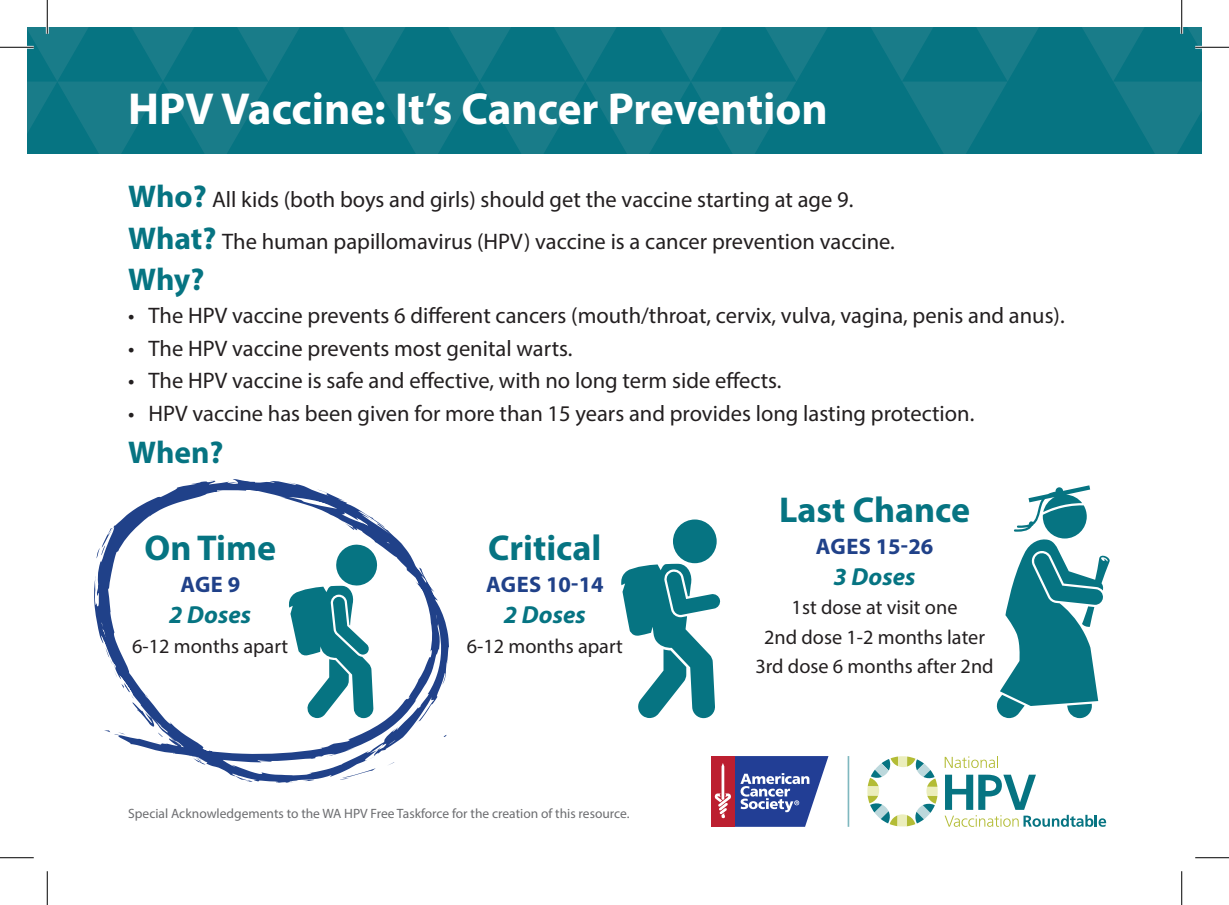
<style>
.page{position:relative;width:1229px;height:905px;background:#fff}
.page>*{position:absolute;margin:0;border:0;box-sizing:border-box;transform-origin:0 0}
.t1{font:700 45px "Myriad Pro";color:#fff}
.t2{font:700 36px "Myriad Pro";color:#067482}
.t3{font:700 31.5px "Myriad Pro";letter-spacing:-.01em;color:#067482}
.t4{font:italic 700 24.75px "Myriad Pro";color:#067482}
.t5{font:22.5px "Myriad Pro";color:#231f20}
.t6{font:700 22.5px "Myriad Pro";color:#204189}
.t7{font:20.25px/29.2px "Myriad Pro";color:#231f20;text-align:center}
.t8{font:13.5px "Myriad Pro";color:#6c6d70}
.s1{font-weight:700;font-size:31.5px;color:#067482}
</style>
<div class="page">
<svg style="left:27px;top:27px;width:1175px;height:127px;background:#0d7784"></svg>
<div style="left:673px;top:519px;width:43px;height:44px;background:#067482;border-radius:50%"></div>
<svg style="left:621px;top:563px;width:99px;height:155px"></svg>
<svg style="left:996px;top:485px;width:114px;height:233px"></svg>
<svg style="left:94px;top:479px;width:355px;height:303px"></svg>
<svg style="left:368px;top:746px;width:13px;height:13px"></svg>
<svg style="left:111px;top:521px;width:19px;height:21px"></svg>
<svg style="left:103px;top:623px;width:21px;height:54px"></svg>
<svg style="left:95px;top:545px;width:10px;height:18px"></svg>
<svg style="left:345px;top:511px;width:15px;height:20px"></svg>
<svg style="left:104px;top:730px;width:6px;height:2px"></svg>
<svg style="left:118px;top:683px;width:91px;height:82px"></svg>
<svg style="left:96px;top:603px;width:1px;height:12px"></svg>
<svg style="left:944px;top:774px;width:162px;height:52px"></svg>
<svg style="left:867px;top:756px;width:70px;height:70px"></svg>
<svg style="left:944px;top:756px;width:54px;height:12px"></svg>
<hr style="left:847px;top:756px;width:2px;height:70px;background:#7fb8bf">
<div style="left:711px;top:756px;width:23px;height:70px;background:#bc1f30"></div>
<svg style="left:714px;top:756px;width:114px;height:70px"></svg>
<hr style="left:0;top:46px;width:34px;height:3px;background:#fff">
<hr style="left:1195px;top:46px;width:33px;height:3px;background:#fff">
<hr style="left:46px;top:0;width:3px;height:34px;background:#fff">
<hr style="left:1180px;top:0;width:3px;height:34px;background:#fff">
<hr style="left:0;top:47px;width:34px;height:1px;background:#000">
<hr style="left:1195px;top:47px;width:33px;height:1px;background:#000">
<hr style="left:0;top:857px;width:34px;height:1px;background:#000">
<hr style="left:1195px;top:857px;width:33px;height:1px;background:#000">
<hr style="left:47px;top:0;width:1px;height:34px;background:#000">
<hr style="left:47px;top:871px;width:1px;height:33px;background:#000">
<hr style="left:1181px;top:0;width:1px;height:34px;background:#000">
<hr style="left:1181px;top:871px;width:1px;height:33px;background:#000">
<p class="t1" style="left:128px;top:79px;width:701px">HPV Vaccine: It’s Cancer Prevention</p>
<p class="t5" style="left:128px;top:185px;width:726px"><span class="s1">Who?</span> All kids (both boys and girls) should get the vaccine starting at age 9.</p>
<p class="t5" style="left:128px;top:227px;width:768px"><span class="s1">What?</span> The human papillomavirus (HPV) vaccine is a cancer prevention vaccine.</p>
<p class="t3" style="left:128px;top:259px;width:78px">Why?</p>
<p class="t5" style="left:128px;top:301px;width:937px">• The HPV vaccine prevents 6 different cancers (mouth/throat, cervix, vulva, vagina, penis and anus).</p>
<p class="t5" style="left:128px;top:334px;width:445px">• The HPV vaccine prevents most genital warts.</p>
<p class="t5" style="left:128px;top:367px;width:655px">• The HPV vaccine is safe and effective, with no long term side effects.</p>
<p class="t5" style="left:128px;top:399px;width:847px">• HPV vaccine has been given for more than 15 years and provides long lasting protection.</p>
<p class="t3" style="left:128px;top:431px;width:97px">When?</p>
<p class="t2" style="left:144px;top:524px;width:133px">On Time</p>
<p class="t6" style="left:180px;top:569px;width:61px">AGE 9</p>
<p class="t4" style="left:169px;top:599px;width:83px">2 Doses</p>
<p class="t7" style="left:132px;top:631px;width:157px">6-12 months apart</p>
<p class="t2" style="left:488px;top:524px;width:115px">Critical</p>
<p class="t6" style="left:486px;top:569px;width:119px">AGES 10-14</p>
<p class="t4" style="left:504px;top:599px;width:83px">2 Doses</p>
<p class="t7" style="left:467px;top:631px;width:157px">6-12 months apart</p>
<p class="t8" style="left:128px;top:805px;width:503px">Special Acknowledgements to the WA HPV Free Taskforce for the creation of this resource.</p>
<p class="t2" style="left:779px;top:486px;width:193px">Last Chance</p>
<p class="t6" style="left:816px;top:531px;width:119px">AGES 15-26</p>
<p class="t4" style="left:833px;top:560px;width:83px">3 Doses</p>
<p class="t7" style="left:755px;top:592px;width:240px">1st dose at visit one<br>2nd dose 1-2 months later<br>3rd dose 6 months after 2nd</p>
</div>
